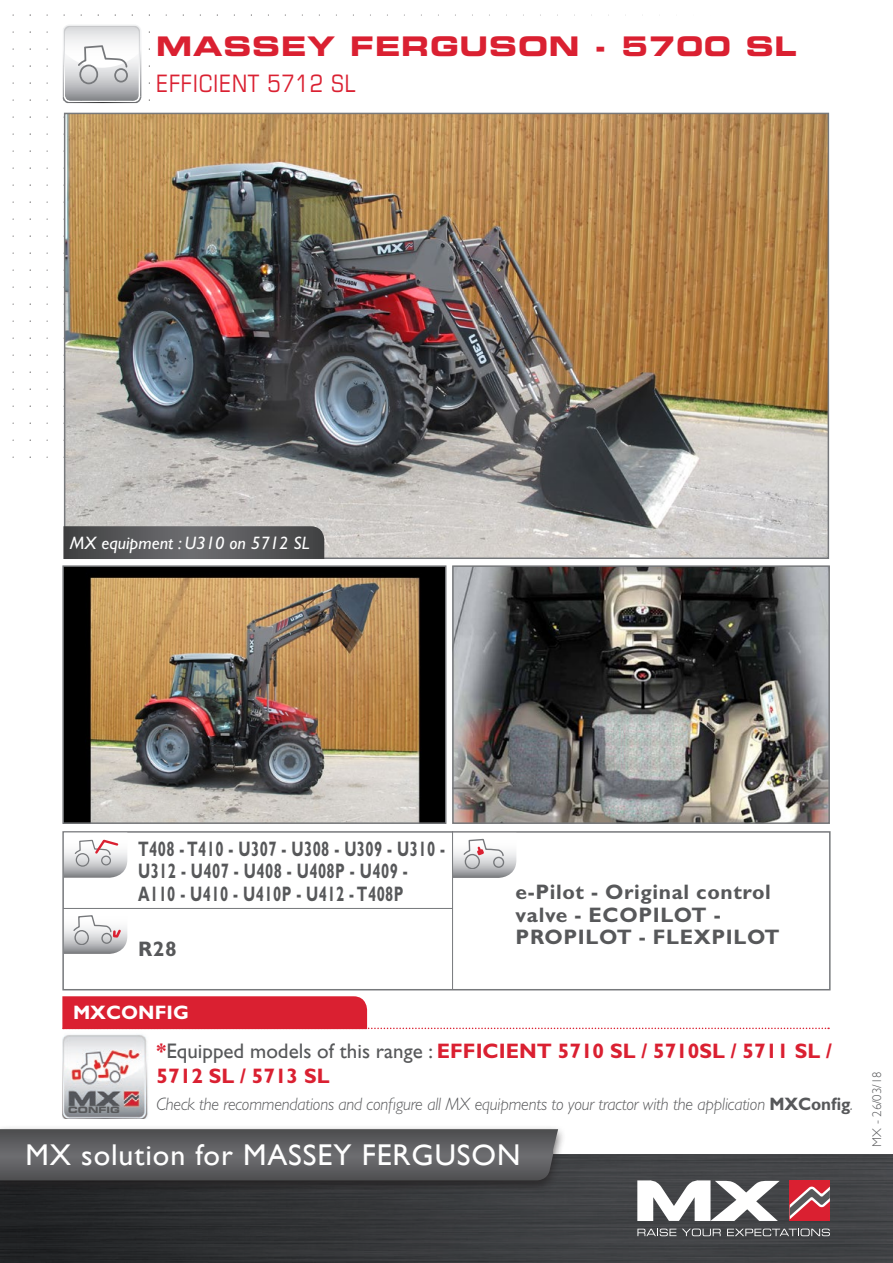
<style>
.page{position:relative;width:893px;height:1263px;background:#fff}
.page>*{position:absolute;margin:0;border:0;box-sizing:border-box;transform-origin:0 0}
.t1{font:30px "Gill Sans Std";letter-spacing:.03em;color:#fff}
.t2{font:27px "Eurostile LT Std Bold Ex 2";letter-spacing:.03em;color:#da2031}
.t3{font:condensed 24px "Eurostile LT Std";letter-spacing:.03em;color:#da2031}
.t4{font:700 21px/22.5px "Gill Sans Std";letter-spacing:.03em;color:#57585a;scale:.71 1}
.t5{font:700 21px/25.2px "Gill Sans Std";color:#da2031}
.t6{font:700 21px/22.5px "Gill Sans Std";letter-spacing:.03em;color:#57585a}
.t7{font:700 19.5px "Gill Sans Std";color:#fff}
.t8{font:italic 300 18px "Gill Sans Std";letter-spacing:-.01em;color:#57585a;scale:.95 1}
.t9{font:italic 18px "Gill Sans Std";color:#fff}
.t10{font:300 12.75px "Gill Sans Std";color:#57585a}
.t11{font:8.7px "Eurostile LT Std Bold Ex 2";color:#57585a;scale:1.05 1}
.s1{font-weight:400;color:#57585a}
.s2{font-weight:700;font-style:normal}
</style>
<div class="page">
<div style="left:62px;top:831px;width:769px;height:159px;border:2px solid #76787b"></div>
<img style="left:0;top:1154px;width:893px;height:109px">
<svg style="left:710px;top:1181px;width:70px;height:40px"></svg>
<svg style="left:637px;top:1180px;width:73px;height:41px"></svg>
<div style="left:790px;top:1181px;width:40px;height:40px;background:#da2031"></div>
<svg style="left:790px;top:1186px;width:40px;height:33px"></svg>
<svg style="left:637px;top:1228px;width:39px;height:8px"></svg>
<svg style="left:682px;top:1228px;width:39px;height:8px"></svg>
<svg style="left:727px;top:1228px;width:103px;height:8px"></svg>
<div style="left:0;top:1124px;width:567px;height:70px;background:#231f20;opacity:.75"></div>
<svg style="left:0;top:1129px;width:558px;height:51px;background:#5d5d60"></svg>
<img style="left:65px;top:568px;width:378px;height:253px">
<div style="left:62px;top:565px;width:384px;height:259px;border:2px solid #76787b"></div>
<img style="left:455px;top:568px;width:372px;height:253px">
<div style="left:452px;top:565px;width:378px;height:259px;border:2px solid #76787b"></div>
<svg style="left:63px;top:25px;width:78px;height:78px"></svg>
<svg style="left:64px;top:833px;width:63px;height:45px"></svg>
<svg style="left:64px;top:909px;width:63px;height:45px"></svg>
<svg style="left:453px;top:833px;width:63px;height:45px"></svg>
<hr style="left:452px;top:831px;width:1px;height:158px;background:#76787b">
<hr style="left:63px;top:908px;width:390px;height:1px;background:#76787b">
<img style="left:63px;top:1029px;width:86px;height:89px">
<svg style="left:62px;top:996px;width:765px;height:33px"></svg>
<img style="left:67px;top:116px;width:759px;height:440px">
<svg style="left:63px;top:526px;width:261px;height:33px;background:#58585b"></svg>
<p class="t2" style="left:156px;top:28px;width:642px">MASSEY FERGUSON - 5700 SL</p>
<p class="t3" style="left:156px;top:69px;width:201px">EFFICIENT 5712 SL</p>
<p class="t9" style="left:70px;top:532px;width:241px">MX equipment : U310 on 5712 SL</p>
<p class="t4" style="left:138px;top:837px;width:434px">T408 - T410 - U307 - U308 - U309 - U310 -<br>U312 - U407 - U408 - U408P - U409 -<br>A110 - U410 - U410P - U412 - T408P</p>
<p class="t6" style="left:138px;top:937px;width:40px">R28</p>
<p class="t7" style="left:73px;top:1001px;width:117px">MXCONFIG</p>
<p class="t6" style="left:516px;top:881px;width:266px">e-Pilot - Original control valve - ECOPILOT -<br>PROPILOT - FLEXPILOT</p>
<p class="t11" style="left:68px;top:1104px;width:51px">CONFIG</p>
<p class="t5" style="left:157px;top:1038px;width:677px">*<span class="s1">Equipped models of this range :</span> EFFICIENT 5710 SL / 5710SL / 5711 SL /<br>5712 SL / 5713 SL</p>
<p class="t8" style="left:157px;top:1094px;width:734px">Check the recommendations and configure all MX equipments to your tractor with the application <span class="s2">MXConfig</span>.</p>
<p class="t1" style="left:26px;top:1138px;width:496px">MX solution for MASSEY FERGUSON</p>
<p class="t10" style="left:870px;top:1147px;width:77px;rotate:-90deg">MX - 26/03/18</p>
</div>
